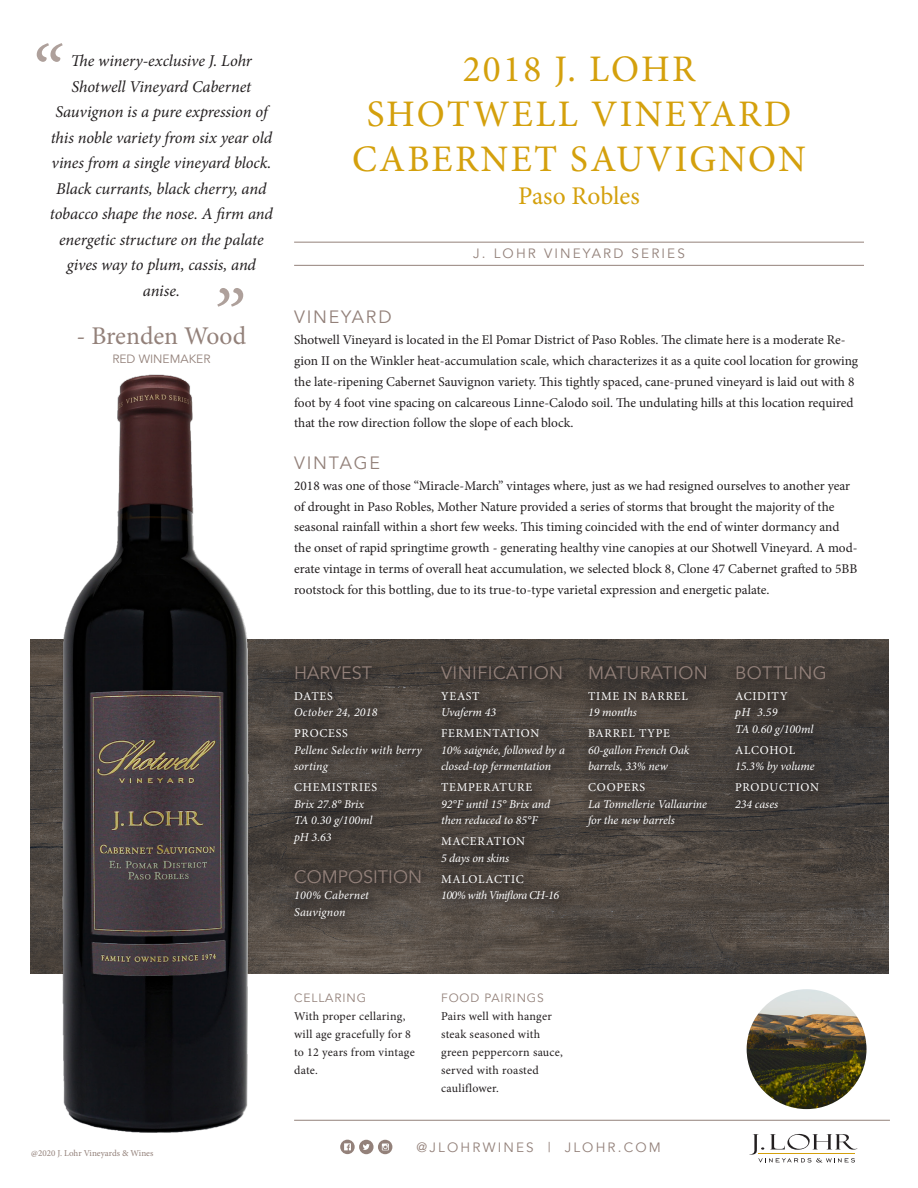
<style>
.page{position:relative;width:918px;height:1188px;background:#fff}
.page>*{position:absolute;margin:0;border:0;box-sizing:border-box;transform-origin:0 0}
.t1{font:37.5px/45px "Minion Pro";letter-spacing:.06em;color:#d4a00c;text-align:center}
.t2{font:25.5px "Minion Pro";color:#93817a}
.t3{font:25.5px "Minion Pro";color:#d4a00c}
.t4{font:18px "Avenir";letter-spacing:.025em;color:#93817a}
.t5{font:18px "Avenir";color:#93817a}
.t6{font:17.85px "Avenir";letter-spacing:.1em;color:#93817a}
.t7{font:italic 16.5px/25.5px "Minion Pro";letter-spacing:-.005em;color:#231f20;text-align:center}
.t8{font:13.5px "Avenir";letter-spacing:.16em;color:#93817a}
.t9{font:13.35px/20.9px "Minion Pro";color:#231f20}
.t10{font:italic 12px/16.5px "Minion Pro";letter-spacing:-.005em;color:#fff}
.t11{font:12px/18px "Minion Pro";letter-spacing:.02em;color:#231f20}
.t12{font:12px/16.5px "Minion Pro";letter-spacing:.06em;color:#fff}
.t13{font:italic 12px/16.5px "Minion Pro";letter-spacing:.015em;color:#fff}
.t14{font:italic 12px "Minion Pro";letter-spacing:-.05em;color:#fff}
.t15{font:12px "Avenir";letter-spacing:.075em;color:#93817a}
.t16{font:italic 12px "Minion Pro";letter-spacing:.02em;color:#fff}
.t17{font:12px "Avenir";color:#93817a}
.t18{font:9px "Minion Pro";color:#93817a}
.s1{font-style:italic}
</style>
<div class="page">
<img style="left:30px;top:639px;width:859px;height:335px">
<div style="left:282px;top:653px;width:560px;height:282px;background:#231f20;opacity:.57"></div>
<svg style="left:37px;top:43px;width:26px;height:19px"></svg>
<svg style="left:217px;top:288px;width:26px;height:19px"></svg>
<hr style="left:294px;top:1120px;width:596px;height:1px;background:#93817a">
<img style="left:61px;top:374px;width:188px;height:759px">
<img style="left:747px;top:989px;width:120px;height:120px;border-radius:60px">
<svg style="left:749px;top:1134px;width:108px;height:29px"></svg>
<hr style="left:758px;top:1153px;width:97px;height:1px;background:#d4a00c">
<svg style="left:340px;top:1140px;width:52px;height:14px"></svg>
<hr style="left:294px;top:242px;width:570px;height:1px;background:#93817a">
<hr style="left:294px;top:265px;width:570px;height:1px;background:#93817a">
<p class="t7" style="left:50px;top:48px;width:225px">The winery-exclusive J. Lohr<br>Shotwell Vineyard Cabernet<br>Sauvignon is a pure expression of this noble variety from six year old vines from a single vineyard block.<br>Black currants, black cherry, and tobacco shape the nose. A firm and energetic structure on the palate gives way to plum, cassis, and anise.</p>
<p class="t2" style="left:77px;top:319px;width:171px">- Brenden Wood</p>
<p class="t17" style="left:112px;top:352px;width:100px">RED WINEMAKER</p>
<p class="t1" style="left:463px;top:47px;width:234px">2018 J. LOHR</p>
<p class="t1" style="left:352px;top:92px;width:456px">SHOTWELL VINEYARD<br>CABERNET SAUVIGNON</p>
<p class="t3" style="left:518px;top:179px;width:123px">Paso Robles</p>
<p class="t8" style="left:473px;top:245px;width:213px">J. LOHR VINEYARD SERIES</p>
<p class="t6" style="left:294px;top:307px;width:99px">VINEYARD</p>
<p class="t9" style="left:294px;top:330px;width:566px">Shotwell Vineyard is located in the El Pomar District of Paso Robles. The climate here is a moderate Re&shy;gion II on the Winkler heat-accumulation scale, which characterizes it as a quite cool location for growing the late-ripening Cabernet Sauvignon variety. This tightly spaced, cane-pruned vineyard is laid out with 8 foot by 4 foot vine spacing on calcareous Linne-Calodo soil. The undulating hills at this location required that the row direction follow the slope of each block.</p>
<p class="t6" style="left:294px;top:452px;width:87px">VINTAGE</p>
<p class="t9" style="left:294px;top:475px;width:565px">2018 was one of those “Miracle-March” vintages where, just as we had resigned ourselves to another year of drought in Paso Robles, Mother Nature provided a series of storms that brought the majority of the seasonal rainfall within a short few weeks. This timing coincided with the end of winter dormancy and the onset of rapid springtime growth - generating healthy vine canopies at our Shotwell Vineyard. A mod&shy;erate vintage in terms of overall heat accumulation, we selected block 8, Clone 47 Cabernet grafted to 5BB rootstock for this bottling, due to its true-to-type varietal expression and energetic palate.</p>
<p class="t5" style="left:294px;top:662px;width:80px">HARVEST</p>
<p class="t12" style="left:294px;top:688px;width:40px">DATES</p>
<p class="t16" style="left:294px;top:704px;width:85px">October 24, 2018</p>
<p class="t12" style="left:294px;top:725px;width:55px">PROCESS</p>
<p class="t13" style="left:294px;top:742px;width:129px">Pellenc Selectiv with berry sorting</p>
<p class="t12" style="left:294px;top:779px;width:84px">CHEMISTRIES</p>
<p class="t10" style="left:294px;top:796px;width:72px">Brix 27.8° Brix</p>
<p class="t10" style="left:294px;top:812px;width:80px">TA 0.30 g/100ml</p>
<p class="t10" style="left:294px;top:829px;width:39px">pH 3.63</p>
<p class="t5" style="left:294px;top:866px;width:129px">COMPOSITION</p>
<p class="t13" style="left:294px;top:887px;width:76px">100% Cabernet<br>Sauvignon</p>
<p class="t4" style="left:441px;top:662px;width:124px">VINIFICATION</p>
<p class="t12" style="left:441px;top:688px;width:40px">YEAST</p>
<p class="t10" style="left:441px;top:704px;width:57px">Uvaferm 43</p>
<p class="t12" style="left:441px;top:725px;width:100px">FERMENTATION</p>
<p class="t10" style="left:441px;top:742px;width:125px">10% saignée, followed by a closed-top fermentation</p>
<p class="t12" style="left:441px;top:779px;width:93px">TEMPERATURE</p>
<p class="t10" style="left:441px;top:796px;width:111px">92°F until 15° Brix and then reduced to 85°F</p>
<p class="t12" style="left:441px;top:833px;width:86px">MACERATION</p>
<p class="t10" style="left:441px;top:850px;width:70px">5 days on skins</p>
<p class="t12" style="left:441px;top:871px;width:84px">MALOLACTIC</p>
<p class="t14" style="left:441px;top:887px;width:120px">100% with Viniflora CH-16</p>
<p class="t4" style="left:588px;top:662px;width:121px">MATURATION</p>
<p class="t12" style="left:588px;top:688px;width:101px">TIME IN BARREL</p>
<p class="t10" style="left:588px;top:704px;width:50px">19 months</p>
<p class="t12" style="left:588px;top:725px;width:83px">BARREL TYPE</p>
<p class="t10" style="left:588px;top:742px;width:103px">60-gallon French Oak barrels, 33% new</p>
<p class="t12" style="left:588px;top:779px;width:59px">COOPERS</p>
<p class="t10" style="left:588px;top:796px;width:120px">La Tonnellerie Vallaurine for the new barrels</p>
<p class="t4" style="left:735px;top:662px;width:93px">BOTTLING</p>
<p class="t12" style="left:735px;top:688px;width:54px">ACIDITY <span class="s1">pH 3.59</span></p>
<p class="t10" style="left:735px;top:721px;width:80px">TA 0.60 g/100ml</p>
<p class="t12" style="left:735px;top:742px;width:62px">ALCOHOL</p>
<p class="t10" style="left:735px;top:758px;width:81px">15.3% by volume</p>
<p class="t12" style="left:735px;top:779px;width:86px">PRODUCTION</p>
<p class="t10" style="left:735px;top:796px;width:45px">234 cases</p>
<p class="t18" style="left:31px;top:1147px;width:124px">@2020 J. Lohr Vineyards &amp; Wines</p>
<p class="t15" style="left:294px;top:991px;width:73px">CELLARING</p>
<p class="t11" style="left:294px;top:1008px;width:122px">With proper cellaring, will age gracefully for 8 to 12 years from vintage date.</p>
<p class="t15" style="left:441px;top:991px;width:104px">FOOD PAIRINGS</p>
<p class="t11" style="left:441px;top:1008px;width:123px">Pairs well with hanger steak seasoned with green peppercorn sauce, served with roasted cauliflower.</p>
<p class="t8" style="left:417px;top:1139px;width:246px">@JLOHRWINES | JLOHR.COM</p>
</div>
